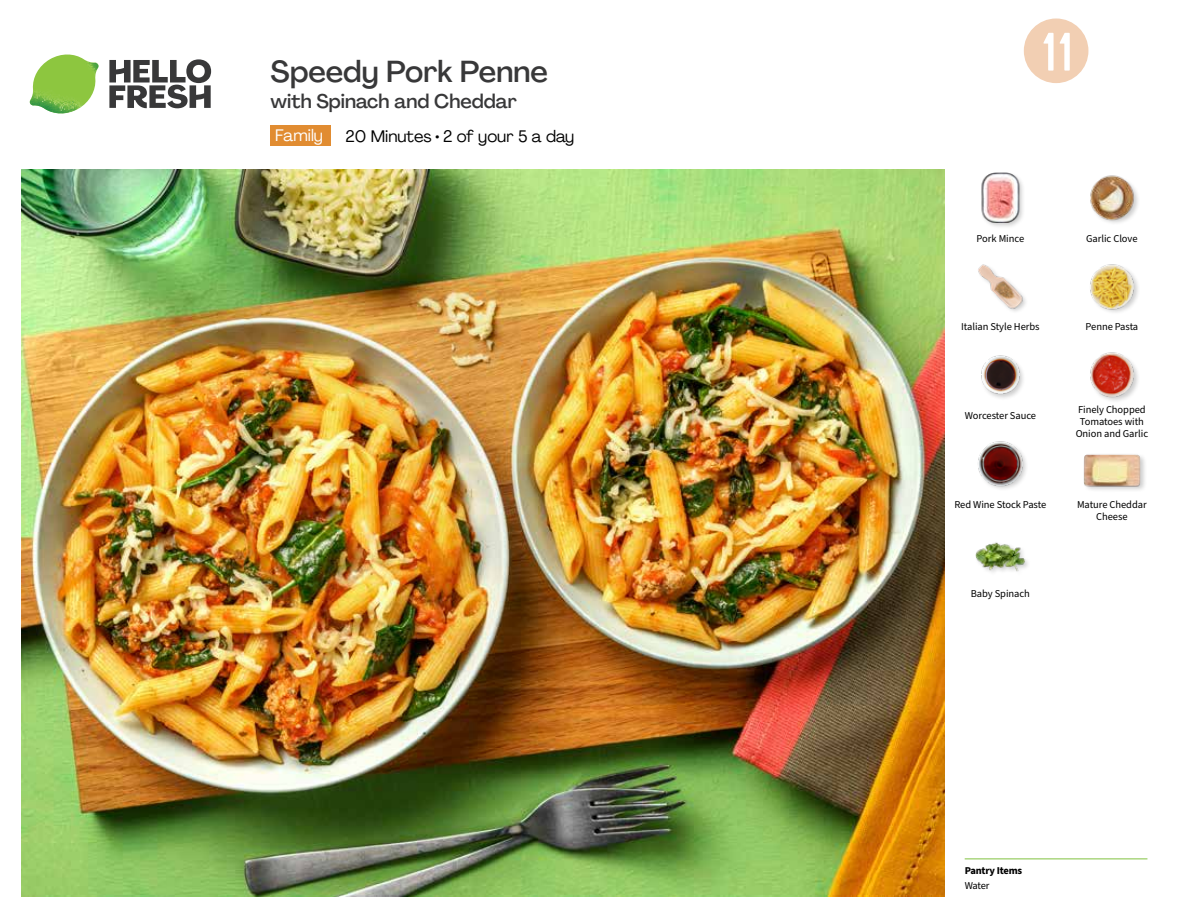
<style>
.page{position:relative;width:1188px;height:918px;background:#fff}
.page>*{position:absolute;margin:0;border:0;box-sizing:border-box;transform-origin:0 0}
.t1{font:54px "Kapra";color:#fff}
.t2{font:500 30px "Agrandir";color:#383839}
.t3{font:500 19.5px "Agrandir";color:#383839}
.t4{font:16.5px "Agrandir";color:#000}
.t5{font:16.5px "Agrandir";color:#fff}
.t6{font:10.5px/12px "Source Sans Pro";letter-spacing:-.005em;color:#000;text-align:center}
.t7{font:700 10.5px "Source Sans Pro";letter-spacing:-.02em;color:#000}
</style>
<div class="page">
<svg style="left:109px;top:59px;width:102px;height:49px"></svg>
<img style="left:30px;top:55px;width:69px;height:59px">
<img style="left:21px;top:170px;width:924px;height:727px">
<hr style="left:965px;top:859px;width:182px;height:1px;background:#82c341">
<img style="left:975px;top:542px;width:51px;height:30px">
<img style="left:981px;top:355px;width:42px;height:43px">
<img style="left:978px;top:441px;width:48px;height:48px">
<div style="left:1083px;top:453px;width:64px;height:40px;background:#000;opacity:.2"></div>
<img style="left:1083px;top:453px;width:58px;height:39px">
<img style="left:1090px;top:352px;width:48px;height:49px">
<div style="left:980px;top:171px;width:46px;height:58px;background:#000;opacity:.2"></div>
<img style="left:980px;top:172px;width:46px;height:51px">
<img style="left:978px;top:264px;width:48px;height:48px">
<img style="left:1090px;top:264px;width:48px;height:49px">
<img style="left:1090px;top:175px;width:48px;height:48px">
<div style="left:271px;top:126px;width:60px;height:20px;background:#e18c31"></div>
<svg style="left:1023px;top:18px;width:66px;height:65px"></svg>
<h2 class="t2" style="left:271px;top:53px;width:279px">Speedy Pork Penne</h2>
<h3 class="t3" style="left:271px;top:89px;width:248px">with Spinach and Cheddar</h3>
<h3 class="t5" style="left:275px;top:125px;width:49px">Family</h3>
<h3 class="t4" style="left:345px;top:126px;width:230px">20 Minutes • 2 of your 5 a day</h3>
<h1 class="t1" style="left:1043px;top:21px;width:31px">11</h1>
<p class="t6" style="left:977px;top:232px;width:49px">Pork Mince</p>
<p class="t6" style="left:1086px;top:233px;width:53px">Garlic Clove</p>
<p class="t6" style="left:961px;top:321px;width:80px">Italian Style Herbs</p>
<p class="t6" style="left:1086px;top:321px;width:54px">Penne Pasta</p>
<p class="t6" style="left:965px;top:410px;width:73px">Worcester Sauce</p>
<p class="t6" style="left:954px;top:499px;width:93px">Red Wine Stock Paste</p>
<p class="t6" style="left:971px;top:588px;width:61px">Baby Spinach</p>
<p class="t6" style="left:1076px;top:404px;width:74px">Finely Chopped<br>Tomatoes with<br>Onion and Garlic</p>
<p class="t6" style="left:1077px;top:499px;width:71px">Mature Cheddar<br>Cheese</p>
<p class="t7" style="left:965px;top:864px;width:59px">Pantry Items</p>
<p class="t6" style="left:965px;top:880px;width:26px">Water</p>
</div>
